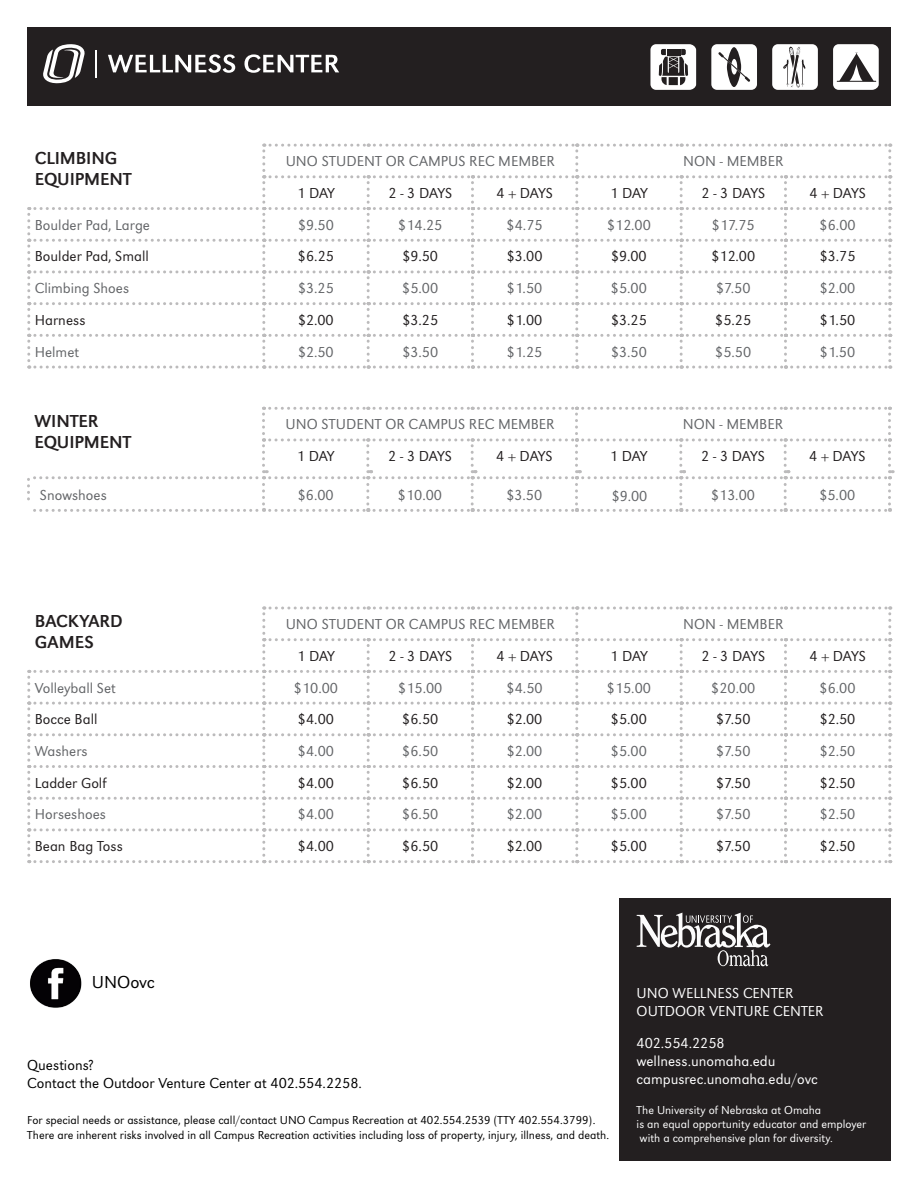
<style>
.page{position:relative;width:918px;height:1188px;background:#fff}
.page>*{position:absolute;margin:0;border:0;box-sizing:border-box;transform-origin:0 0}
.table_copy{font:18px "URW Grotesk";letter-spacing:-.005em;color:#231f20}
.t1{font:300 18px "URW Grotesk";letter-spacing:-.005em;color:#000001}
.table_copy-2{font:300 15px "URW Grotesk";color:#636568}
.table_copy-3{font:300 15px "URW Grotesk";color:#231f20}
.body_copy{font:300 15px/18px "URW Grotesk";color:#fff}
.t2{font:300 15px "URW Grotesk";color:#000001}
.t3{font:300 12px/14.4px "URW Grotesk";color:#000001}
.body_copy-2{font:300 12px/14.4px "URW Grotesk";color:#fff}
</style>
<div class="page">
<div style="left:619px;top:899px;width:272px;height:262px;background:#231f20"></div>
<svg style="left:637px;top:913px;width:134px;height:53px"></svg>
<img style="left:30px;top:959px;width:52px;height:49px">
<div style="left:27px;top:27px;width:864px;height:78px;background:#231f20"></div>
<svg style="left:43px;top:44px;width:42px;height:39px"></svg>
<svg style="left:108px;top:54px;width:127px;height:19px"></svg>
<svg style="left:244px;top:54px;width:95px;height:19px"></svg>
<hr style="left:95px;top:50px;width:2px;height:27px;background:#fff">
<svg style="left:650px;top:44px;width:46px;height:46px"></svg>
<div style="left:711px;top:44px;width:46px;height:46px;background:#fff;border-radius:6px"></div>
<svg style="left:718px;top:47px;width:32px;height:40px"></svg>
<div style="left:772px;top:44px;width:46px;height:46px;background:#fff;border-radius:6px"></div>
<svg style="left:783px;top:46px;width:22px;height:42px"></svg>
<svg style="left:833px;top:44px;width:46px;height:46px"></svg>
<hr style="left:837px;top:81px;width:39px;height:1px;background:#231f20">
<svg style="left:27px;top:144px;width:864px;height:225px"></svg>
<svg style="left:27px;top:407px;width:866px;height:105px"></svg>
<svg style="left:27px;top:607px;width:864px;height:256px"></svg>
<p class="table_copy" style="left:35px;top:147px;width:84px">CLIMBING</p>
<p class="table_copy" style="left:35px;top:168px;width:98px">EQUIPMENT</p>
<p class="table_copy-2" style="left:286px;top:153px;width:271px">UNO STUDENT OR CAMPUS REC MEMBER</p>
<p class="table_copy-2" style="left:683px;top:153px;width:102px">NON - MEMBER</p>
<p class="table_copy-3" style="left:297px;top:184px;width:39px">1 DAY</p>
<p class="table_copy-3" style="left:389px;top:184px;width:65px">2 - 3 DAYS</p>
<p class="table_copy-3" style="left:496px;top:184px;width:58px">4 + DAYS</p>
<p class="table_copy-3" style="left:610px;top:184px;width:39px">1 DAY</p>
<p class="table_copy-3" style="left:702px;top:184px;width:65px">2 - 3 DAYS</p>
<p class="table_copy-3" style="left:809px;top:184px;width:58px">4 + DAYS</p>
<p class="table_copy-2" style="left:35px;top:216px;width:117px">Boulder Pad, Large</p>
<p class="table_copy-2" style="left:298px;top:216px;width:37px">$9.50</p>
<p class="table_copy-2" style="left:398px;top:216px;width:46px">$14.25</p>
<p class="table_copy-2" style="left:507px;top:216px;width:38px">$4.75</p>
<p class="table_copy-2" style="left:607px;top:216px;width:45px">$12.00</p>
<p class="table_copy-2" style="left:712px;top:216px;width:44px">$17.75</p>
<p class="table_copy-2" style="left:820px;top:216px;width:37px">$6.00</p>
<p class="table_copy-3" style="left:35px;top:248px;width:116px">Boulder Pad, Small</p>
<p class="table_copy-3" style="left:298px;top:248px;width:37px">$6.25</p>
<p class="table_copy-3" style="left:402px;top:248px;width:37px">$9.50</p>
<p class="table_copy-3" style="left:507px;top:248px;width:37px">$3.00</p>
<p class="table_copy-3" style="left:611px;top:248px;width:37px">$9.00</p>
<p class="table_copy-3" style="left:711px;top:248px;width:45px">$12.00</p>
<p class="table_copy-3" style="left:820px;top:248px;width:37px">$3.75</p>
<p class="table_copy-2" style="left:35px;top:280px;width:96px">Climbing Shoes</p>
<p class="table_copy-2" style="left:298px;top:280px;width:37px">$3.25</p>
<p class="table_copy-2" style="left:402px;top:280px;width:37px">$5.00</p>
<p class="table_copy-2" style="left:507px;top:280px;width:37px">$1.50</p>
<p class="table_copy-2" style="left:611px;top:280px;width:37px">$5.00</p>
<p class="table_copy-2" style="left:716px;top:280px;width:36px">$7.50</p>
<p class="table_copy-2" style="left:820px;top:280px;width:37px">$2.00</p>
<p class="table_copy-3" style="left:35px;top:311px;width:52px">Harness</p>
<p class="table_copy-3" style="left:298px;top:311px;width:37px">$2.00</p>
<p class="table_copy-3" style="left:402px;top:311px;width:37px">$3.25</p>
<p class="table_copy-3" style="left:507px;top:311px;width:37px">$1.00</p>
<p class="table_copy-3" style="left:611px;top:311px;width:37px">$3.25</p>
<p class="table_copy-3" style="left:715px;top:311px;width:37px">$5.25</p>
<p class="table_copy-3" style="left:820px;top:311px;width:37px">$1.50</p>
<p class="table_copy-2" style="left:35px;top:343px;width:46px">Helmet</p>
<p class="table_copy-2" style="left:298px;top:343px;width:37px">$2.50</p>
<p class="table_copy-2" style="left:402px;top:343px;width:37px">$3.50</p>
<p class="table_copy-2" style="left:507px;top:343px;width:37px">$1.25</p>
<p class="table_copy-2" style="left:611px;top:343px;width:37px">$3.50</p>
<p class="table_copy-2" style="left:715px;top:343px;width:37px">$5.50</p>
<p class="table_copy-2" style="left:820px;top:343px;width:37px">$1.50</p>
<p class="table_copy" style="left:34px;top:410px;width:66px">WINTER</p>
<p class="table_copy" style="left:34px;top:431px;width:98px">EQUIPMENT</p>
<p class="table_copy-2" style="left:285px;top:416px;width:271px">UNO STUDENT OR CAMPUS REC MEMBER</p>
<p class="table_copy-2" style="left:683px;top:416px;width:102px">NON - MEMBER</p>
<p class="table_copy-3" style="left:297px;top:448px;width:39px">1 DAY</p>
<p class="table_copy-3" style="left:388px;top:448px;width:65px">2 - 3 DAYS</p>
<p class="table_copy-3" style="left:496px;top:448px;width:58px">4 + DAYS</p>
<p class="table_copy-3" style="left:610px;top:448px;width:39px">1 DAY</p>
<p class="table_copy-3" style="left:701px;top:448px;width:65px">2 - 3 DAYS</p>
<p class="table_copy-3" style="left:809px;top:448px;width:58px">4 + DAYS</p>
<p class="table_copy-2" style="left:40px;top:486px;width:68px">Snowshoes</p>
<p class="table_copy-2" style="left:298px;top:486px;width:38px">$6.00</p>
<p class="table_copy-2" style="left:398px;top:486px;width:46px">$10.00</p>
<p class="table_copy-2" style="left:506px;top:486px;width:37px">$3.50</p>
<p class="table_copy-2" style="left:612px;top:487px;width:37px">$9.00</p>
<p class="table_copy-2" style="left:711px;top:486px;width:45px">$13.00</p>
<p class="table_copy-2" style="left:819px;top:486px;width:37px">$5.00</p>
<p class="table_copy" style="left:35px;top:610px;width:89px">BACKYARD</p>
<p class="table_copy" style="left:35px;top:631px;width:61px">GAMES</p>
<p class="table_copy-2" style="left:286px;top:616px;width:271px">UNO STUDENT OR CAMPUS REC MEMBER</p>
<p class="table_copy-2" style="left:683px;top:616px;width:102px">NON - MEMBER</p>
<p class="table_copy-3" style="left:297px;top:647px;width:39px">1 DAY</p>
<p class="table_copy-3" style="left:389px;top:647px;width:65px">2 - 3 DAYS</p>
<p class="table_copy-3" style="left:496px;top:647px;width:58px">4 + DAYS</p>
<p class="table_copy-3" style="left:610px;top:647px;width:39px">1 DAY</p>
<p class="table_copy-3" style="left:702px;top:647px;width:65px">2 - 3 DAYS</p>
<p class="table_copy-3" style="left:809px;top:647px;width:58px">4 + DAYS</p>
<p class="table_copy-2" style="left:35px;top:679px;width:82px">Volleyball Set</p>
<p class="table_copy-2" style="left:294px;top:679px;width:46px">$10.00</p>
<p class="table_copy-2" style="left:398px;top:679px;width:46px">$15.00</p>
<p class="table_copy-2" style="left:507px;top:679px;width:38px">$4.50</p>
<p class="table_copy-2" style="left:607px;top:679px;width:46px">$15.00</p>
<p class="table_copy-2" style="left:711px;top:679px;width:46px">$20.00</p>
<p class="table_copy-2" style="left:820px;top:679px;width:37px">$6.00</p>
<p class="table_copy-3" style="left:35px;top:711px;width:64px">Bocce Ball</p>
<p class="table_copy-3" style="left:298px;top:711px;width:38px">$4.00</p>
<p class="table_copy-3" style="left:402px;top:711px;width:38px">$6.50</p>
<p class="table_copy-3" style="left:507px;top:711px;width:37px">$2.00</p>
<p class="table_copy-3" style="left:611px;top:711px;width:37px">$5.00</p>
<p class="table_copy-3" style="left:716px;top:711px;width:36px">$7.50</p>
<p class="table_copy-3" style="left:820px;top:711px;width:37px">$2.50</p>
<p class="table_copy-2" style="left:35px;top:742px;width:54px">Washers</p>
<p class="table_copy-2" style="left:298px;top:742px;width:38px">$4.00</p>
<p class="table_copy-2" style="left:402px;top:742px;width:38px">$6.50</p>
<p class="table_copy-2" style="left:507px;top:742px;width:37px">$2.00</p>
<p class="table_copy-2" style="left:611px;top:742px;width:37px">$5.00</p>
<p class="table_copy-2" style="left:716px;top:742px;width:36px">$7.50</p>
<p class="table_copy-2" style="left:820px;top:742px;width:37px">$2.50</p>
<p class="table_copy-3" style="left:35px;top:774px;width:73px">Ladder Golf</p>
<p class="table_copy-3" style="left:298px;top:774px;width:38px">$4.00</p>
<p class="table_copy-3" style="left:402px;top:774px;width:38px">$6.50</p>
<p class="table_copy-3" style="left:507px;top:774px;width:37px">$2.00</p>
<p class="table_copy-3" style="left:611px;top:774px;width:37px">$5.00</p>
<p class="table_copy-3" style="left:716px;top:774px;width:36px">$7.50</p>
<p class="table_copy-3" style="left:820px;top:774px;width:37px">$2.50</p>
<p class="table_copy-2" style="left:35px;top:806px;width:73px">Horseshoes</p>
<p class="table_copy-2" style="left:298px;top:806px;width:38px">$4.00</p>
<p class="table_copy-2" style="left:402px;top:806px;width:38px">$6.50</p>
<p class="table_copy-2" style="left:507px;top:806px;width:37px">$2.00</p>
<p class="table_copy-2" style="left:611px;top:806px;width:37px">$5.00</p>
<p class="table_copy-2" style="left:716px;top:806px;width:36px">$7.50</p>
<p class="table_copy-2" style="left:820px;top:806px;width:37px">$2.50</p>
<p class="table_copy-3" style="left:35px;top:838px;width:90px">Bean Bag Toss</p>
<p class="table_copy-3" style="left:298px;top:838px;width:38px">$4.00</p>
<p class="table_copy-3" style="left:402px;top:838px;width:38px">$6.50</p>
<p class="table_copy-3" style="left:507px;top:838px;width:37px">$2.00</p>
<p class="table_copy-3" style="left:611px;top:838px;width:37px">$5.00</p>
<p class="table_copy-3" style="left:716px;top:838px;width:36px">$7.50</p>
<p class="table_copy-3" style="left:820px;top:838px;width:37px">$2.50</p>
<p class="t1" style="left:92px;top:972px;width:64px">UNOovc</p>
<p class="t2" style="left:27px;top:1057px;width:68px">Questions?</p>
<p class="t2" style="left:27px;top:1075px;width:336px">Contact the Outdoor Venture Center at 402.554.2258.</p>
<p class="t3" style="left:27px;top:1113px;width:583px">For special needs or assistance, please call/contact UNO Campus Recreation at 402.554.2539 (TTY 402.554.3799).<br>There are inherent risks involved in all Campus Recreation activities including loss of property, injury, illness, and death.</p>
<p class="body_copy" style="left:637px;top:984px;width:188px">UNO WELLNESS CENTER<br>OUTDOOR VENTURE CENTER</p>
<p class="body_copy" style="left:637px;top:1034px;width:182px">402.554.2258 wellness.unomaha.edu campusrec.unomaha.edu/ovc</p>
<p class="body_copy-2" style="left:637px;top:1102px;width:231px">The University of Nebraska at Omaha<br>is an equal opportunity educator and employer with a comprehensive plan for diversity.</p>
</div>
